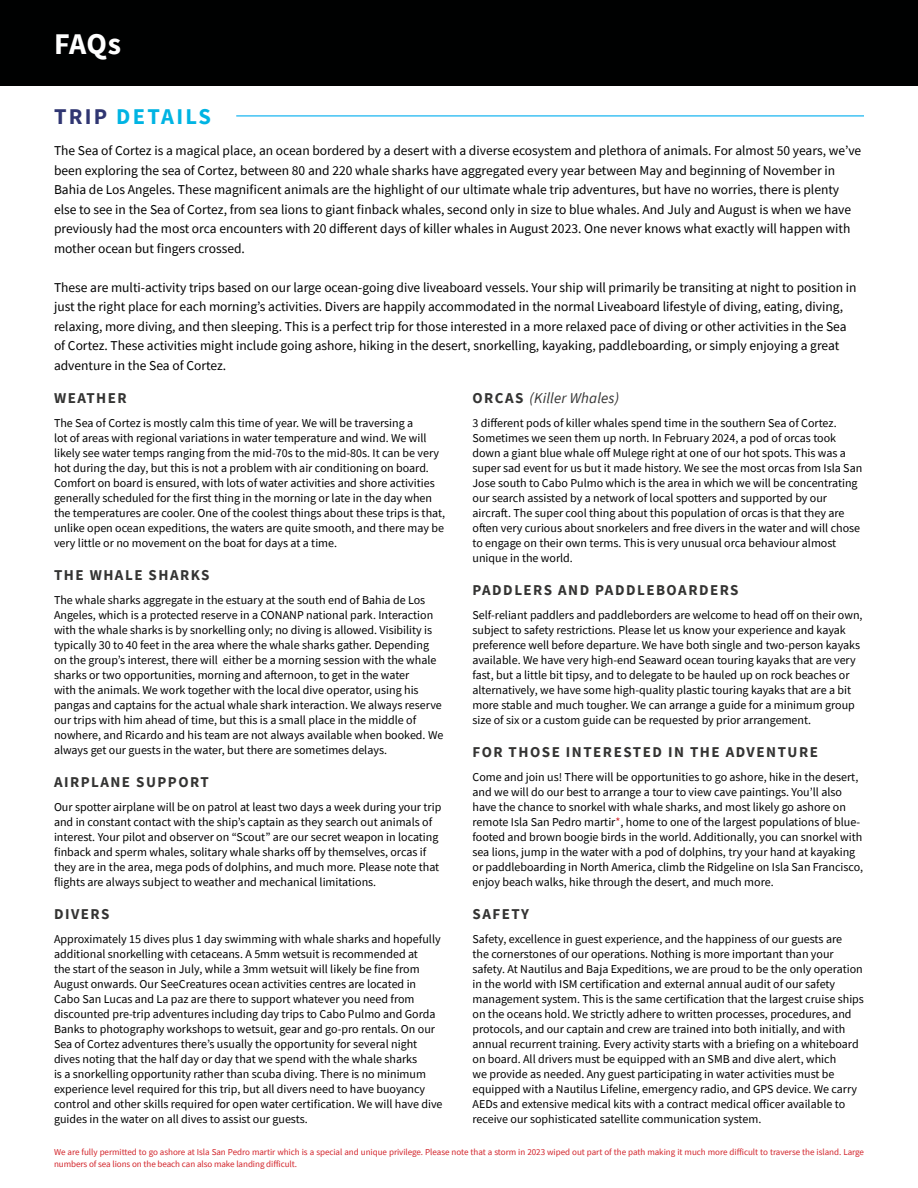
<style>
.page{position:relative;width:918px;height:1188px;background:#fff}
.page>*{position:absolute;margin:0;border:0;box-sizing:border-box;transform-origin:0 0}
.t1{font:700 30px "Source Sans Pro";color:#fff}
.t2{font:700 22.5px "Source Sans Pro";letter-spacing:.1em;color:#00b4e3}
.t3{font:700 15px "Source Sans Pro";letter-spacing:.1em;color:#343433}
.t4{font:italic 15px "Source Sans Pro";letter-spacing:.01em;color:#343433}
.t5{font:13.5px/19.5px "Source Sans Pro";color:#000}
.t6{font:12px/15px "Source Sans Pro";color:#000}
.t7{font:9px/12px "Source Sans Pro";letter-spacing:-.005em;color:#d2232a}
.s1{color:#303672}
.s2{font-weight:700;font-style:normal}
.s3{color:#d2232a}
</style>
<div class="page">
<div style="left:0;top:0;width:918px;height:86px;background:#000101"></div>
<hr style="left:236px;top:115px;width:628px;height:1px;background:#00aeef">
<h1 class="t1" style="left:54px;top:24px;width:69px">FAQs</h1>
<h2 class="t2" style="left:54px;top:101px;width:159px"><span class="s1">TRIP</span> DETAILS</h2>
<p class="t5" style="left:54px;top:141px;width:809px">The Sea of Cortez is a magical place, an ocean bordered by a desert with a diverse ecosystem and plethora of animals. For almost 50 years, we’ve been exploring the sea of Cortez, between 80 and 220 whale sharks have aggregated every year between May and beginning of November in Bahia de Los Angeles. These magnificent animals are the highlight of our ultimate whale trip adventures, but have no worries, there is plenty else to see in the Sea of Cortez, from sea lions to giant finback whales, second only in size to blue whales. And July and August is when we have previously had the most orca encounters with 20 different days of killer whales in August 2023. One never knows what exactly will happen with mother ocean but fingers crossed.</p>
<p class="t5" style="left:54px;top:277px;width:804px">These are multi-activity trips based on our large ocean-going dive liveaboard vessels. Your ship will primarily be transiting at night to position in just the right place for each morning’s activities. Divers are happily accommodated in the normal Liveaboard lifestyle of diving, eating, diving, relaxing, more diving, and then sleeping. This is a perfect trip for those interested in a more relaxed pace of diving or other activities in the Sea of Cortez. These activities might include going ashore, hiking in the desert, snorkelling, kayaking, paddleboarding, or simply enjoying a great adventure in the Sea of Cortez.</p>
<p class="t3" style="left:54px;top:387px;width:74px">WEATHER</p>
<p class="t4" style="left:472px;top:388px;width:148px"><span class="s2">ORCAS</span> (Killer Whales)</p>
<p class="t6" style="left:54px;top:415px;width:393px">The Sea of Cortez is mostly calm this time of year. We will be traversing a<br>lot of areas with regional variations in water temperature and wind. We will likely see water temps ranging from the mid-70s to the mid-80s. It can be very hot during the day, but this is not a problem with air conditioning on board.<br>Comfort on board is ensured, with lots of water activities and shore activities generally scheduled for the first thing in the morning or late in the day when the temperatures are cooler. One of the coolest things about these trips is that, unlike open ocean expeditions, the waters are quite smooth, and there may be very little or no movement on the boat for days at a time.</p>
<p class="t6" style="left:472px;top:415px;width:391px">3 different pods of killer whales spend time in the southern Sea of Cortez.<br>Sometimes we seen them up north. In February 2024, a pod of orcas took down a giant blue whale off Mulege right at one of our hot spots. This was a super sad event for us but it made history. We see the most orcas from Isla San Jose south to Cabo Pulmo which is the area in which we will be concentrating our search assisted by a network of local spotters and supported by our aircraft. The super cool thing about this population of orcas is that they are often very curious about snorkelers and free divers in the water and will chose to engage on their own terms. This is very unusual orca behaviour almost unique in the world.</p>
<p class="t3" style="left:54px;top:565px;width:157px">THE WHALE SHARKS</p>
<p class="t6" style="left:54px;top:593px;width:391px">The whale sharks aggregate in the estuary at the south end of Bahia de Los Angeles, which is a protected reserve in a CONANP national park. Interaction with the whale sharks is by snorkelling only; no diving is allowed. Visibility is typically 30 to 40 feet in the area where the whale sharks gather. Depending on the group’s interest, there will either be a morning session with the whale sharks or two opportunities, morning and afternoon, to get in the water<br>with the animals. We work together with the local dive operator, using his pangas and captains for the actual whale shark interaction. We always reserve our trips with him ahead of time, but this is a small place in the middle of nowhere, and Ricardo and his team are not always available when booked. We always get our guests in the water, but there are sometimes delays.</p>
<p class="t3" style="left:54px;top:772px;width:156px">AIRPLANE SUPPORT</p>
<p class="t6" style="left:54px;top:800px;width:389px">Our spotter airplane will be on patrol at least two days a week during your trip and in constant contact with the ship’s captain as they search out animals of interest. Your pilot and observer on “Scout” are our secret weapon in locating finback and sperm whales, solitary whale sharks off by themselves, orcas if they are in the area, mega pods of dolphins, and much more. Please note that flights are always subject to weather and mechanical limitations.</p>
<p class="t3" style="left:54px;top:904px;width:57px">DIVERS</p>
<p class="t6" style="left:54px;top:932px;width:390px">Approximately 15 dives plus 1 day swimming with whale sharks and hopefully additional snorkelling with cetaceans. A 5mm wetsuit is recommended at<br>the start of the season in July, while a 3mm wetsuit will likely be fine from August onwards. Our SeeCreatures ocean activities centres are located in Cabo San Lucas and La paz are there to support whatever you need from discounted pre-trip adventures including day trips to Cabo Pulmo and Gorda Banks to photography workshops to wetsuit, gear and go-pro rentals. On our Sea of Cortez adventures there’s usually the opportunity for several night dives noting that the half day or day that we spend with the whale sharks<br>is a snorkelling opportunity rather than scuba diving. There is no minimum experience level required for this trip, but all divers need to have buoyancy control and other skills required for open water certification. We will have dive guides in the water on all dives to assist our guests.</p>
<p class="t3" style="left:472px;top:580px;width:268px">PADDLERS AND PADDLEBOARDERS</p>
<p class="t6" style="left:472px;top:608px;width:392px">Self-reliant paddlers and paddleborders are welcome to head off on their own, subject to safety restrictions. Please let us know your experience and kayak preference well before departure. We have both single and two-person kayaks available. We have very high-end Seaward ocean touring kayaks that are very fast, but a little bit tipsy, and to delegate to be hauled up on rock beaches or alternatively, we have some high-quality plastic touring kayaks that are a bit more stable and much tougher. We can arrange a guide for a minimum group size of six or a custom guide can be requested by prior arrangement.</p>
<p class="t3" style="left:472px;top:742px;width:347px">FOR THOSE INTERESTED IN THE ADVENTURE</p>
<p class="t6" style="left:472px;top:770px;width:392px">Come and join us! There will be opportunities to go ashore, hike in the desert, and we will do our best to arrange a tour to view cave paintings. You’ll also have the chance to snorkel with whale sharks, and most likely go ashore on remote Isla San Pedro martir<span class="s3">*</span>, home to one of the largest populations of blue&shy;footed and brown boogie birds in the world. Additionally, you can snorkel with sea lions, jump in the water with a pod of dolphins, try your hand at kayaking or paddleboarding in North America, climb the Ridgeline on Isla San Francisco, enjoy beach walks, hike through the desert, and much more.</p>
<p class="t3" style="left:472px;top:904px;width:58px">SAFETY</p>
<p class="t6" style="left:472px;top:932px;width:393px">Safety, excellence in guest experience, and the happiness of our guests are<br>the cornerstones of our operations. Nothing is more important than your safety. At Nautilus and Baja Expeditions, we are proud to be the only operation in the world with ISM certification and external annual audit of our safety management system. This is the same certification that the largest cruise ships on the oceans hold. We strictly adhere to written processes, procedures, and protocols, and our captain and crew are trained into both initially, and with annual recurrent training. Every activity starts with a briefing on a whiteboard on board. All drivers must be equipped with an SMB and dive alert, which<br>we provide as needed. Any guest participating in water activities must be equipped with a Nautilus Lifeline, emergency radio, and GPS device. We carry AEDs and extensive medical kits with a contract medical officer available to receive our sophisticated satellite communication system.</p>
<p class="t7" style="left:54px;top:1146px;width:812px">We are fully permitted to go ashore at Isla San Pedro martir which is a special and unique privilege. Please note that a storm in 2023 wiped out part of the path making it much more difficult to traverse the island. Large numbers of sea lions on the beach can also make landing difficult.</p>
</div>
